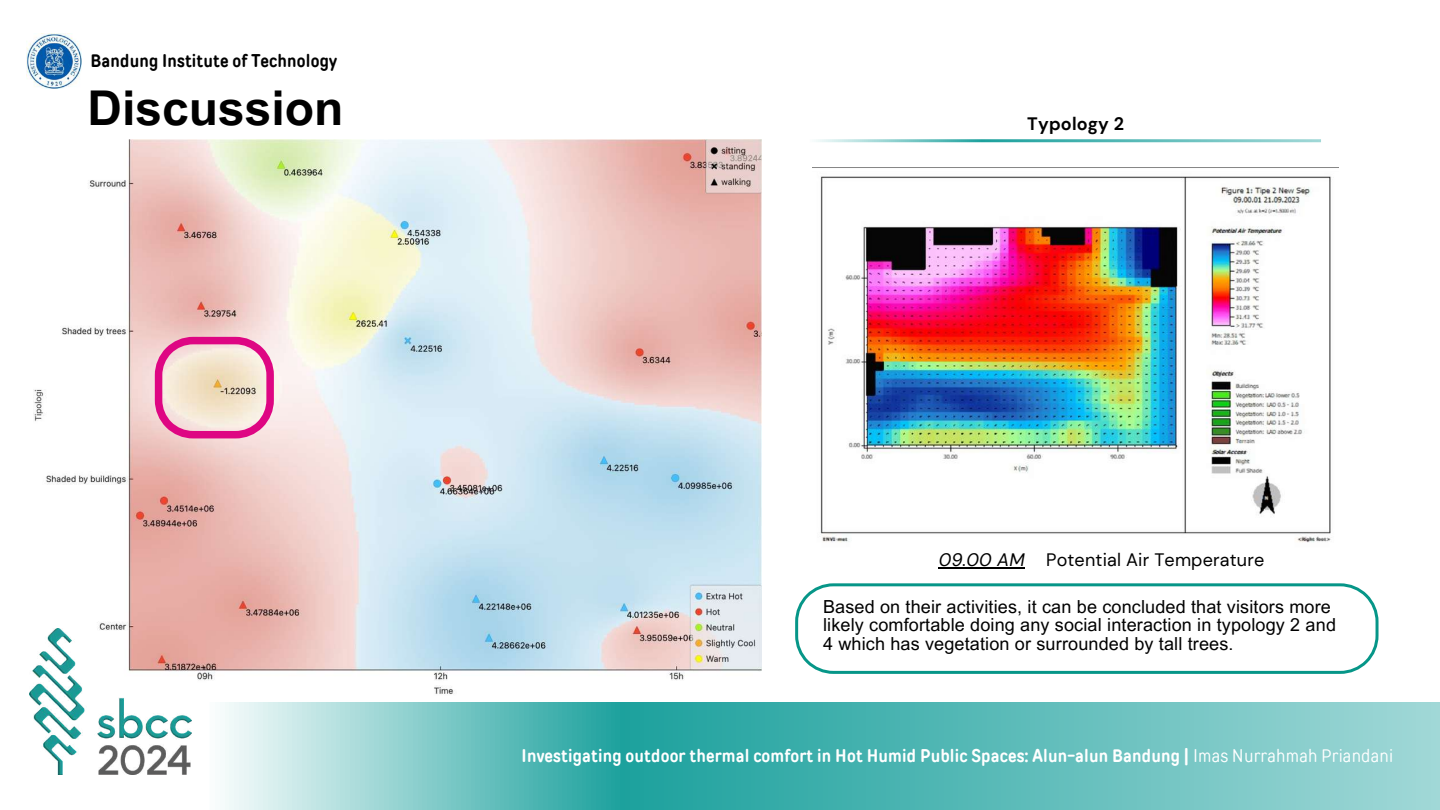
<style>
.page{position:relative;width:1440px;height:810px;background:#fff}
.page>*{position:absolute;margin:0;border:0;box-sizing:border-box;transform-origin:0 0}
.t1{font:700 48px "Arial MT Pro";color:#000}
.t2{font:18px/18.8px "Arial MT Pro";letter-spacing:.01em;color:#000}
.t3{font:700 18px "TT Rounds Condensed";letter-spacing:.01em;color:#fff}
.t4{font:18px "DM Sans";letter-spacing:.01em;color:#000}
.t5{font:700 18px "TT Rounds Condensed";letter-spacing:.01em;color:#000}
.t6{font:700 18px "DM Sans";letter-spacing:.01em;color:#000}
.s1{font-style:italic}
.s2{font-weight:400}
</style>
<div class="page">
<svg style="left:225px;top:703px;width:1215px;height:107px;background:#6cc2bf"></svg>
<img style="left:34px;top:139px;width:727px;height:555px">
<img style="left:29px;top:629px;width:162px;height:146px">
<img style="left:26px;top:33px;width:56px;height:56px">
<svg style="left:795px;top:583px;width:584px;height:91px"></svg>
<hr style="left:939px;top:567px;width:86px;height:2px;background:#000">
<img style="left:820px;top:176px;width:511px;height:367px">
<svg style="left:155px;top:337px;width:119px;height:101px;background:#edb2c0"></svg>
<p class="t5" style="left:91px;top:50px;width:248px">Bandung Institute of Technology</p>
<h1 class="t1" style="left:88px;top:90px;width:258px">Discussion</h1>
<p class="t6" style="left:1027px;top:112px;width:98px">Typology 2</p>
<p class="t4" style="left:939px;top:548px;width:327px"><span class="s1">09.00 AM</span> Potential Air Temperature</p>
<p class="t2" style="left:823px;top:599px;width:514px">Based on their activities, it can be concluded that visitors more likely comfortable doing any social interaction in typology 2 and<br>4 which has vegetation or surrounded by tall trees.</p>
<p class="t3" style="left:522px;top:745px;width:873px">Investigating outdoor thermal comfort in Hot Humid Public Spaces: Alun-alun Bandung | <span class="s2">Imas Nurrahmah Priandani</span></p>
</div>
